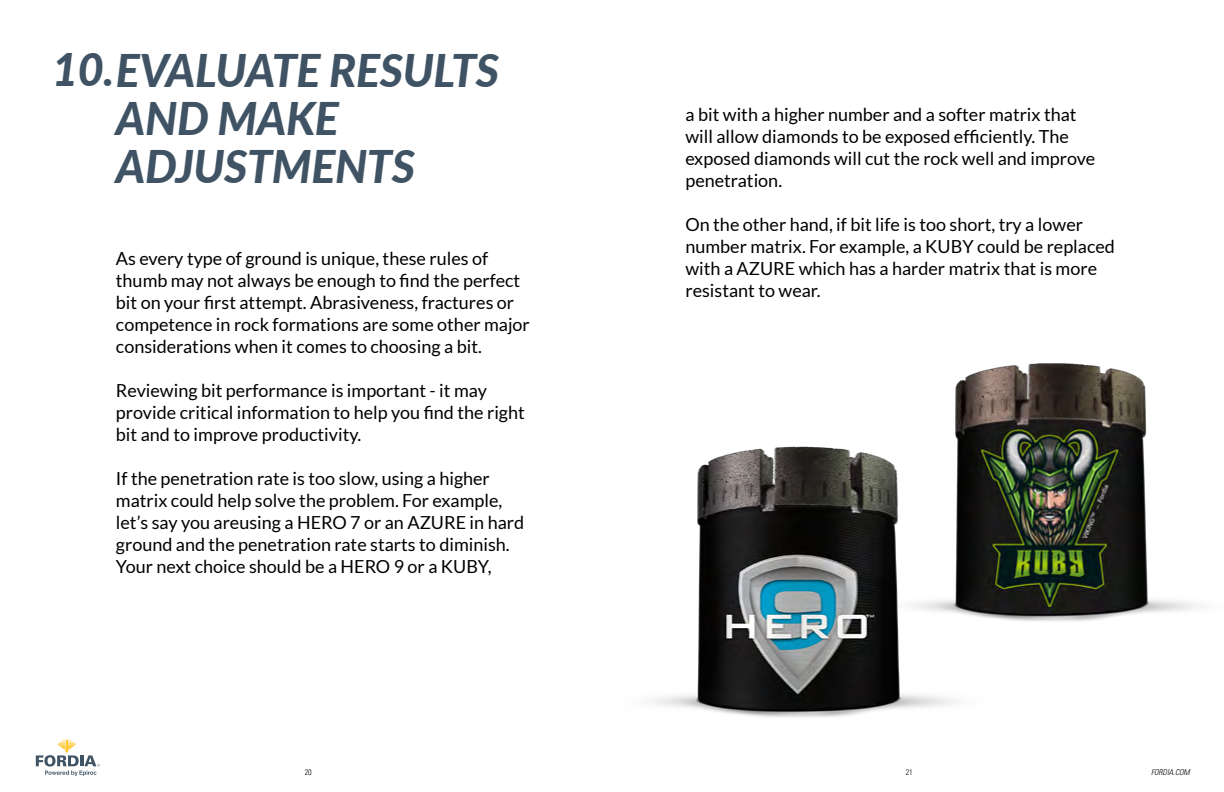
<style>
.page{position:relative;width:1224px;height:792px;background:#fff}
.page>*{position:absolute;margin:0;border:0;box-sizing:border-box;transform-origin:0 0}
.t1{font:italic 800 45px/48px "Lato";letter-spacing:-.01em;color:#3f5364}
.t2{font:18px/22px "Lato";color:#000}
.t3{font:italic 300 condensed 8px "Univers LT Std";color:#000}
.t4{font:300 condensed 8px "Univers LT Std";color:#000}
</style>
<div class="page">
<svg style="left:36px;top:739px;width:64px;height:37px"></svg>
<img style="left:955px;top:363px;width:245px;height:258px">
<img style="left:651px;top:446px;width:337px;height:271px">
<h1 class="t1" style="left:116px;top:45px;width:385px;text-indent:-64px">10.EVALUATE RESULTS<br>AND MAKE<br>ADJUSTMENTS</h1>
<p class="t2" style="left:116px;top:247px;width:415px">As every type of ground is unique, these rules of thumb may not always be enough to find the perfect bit on your first attempt. Abrasiveness, fractures or competence in rock formations are some other major considerations when it comes to choosing a bit.</p>
<p class="t2" style="left:116px;top:379px;width:410px">Reviewing bit performance is important - it may provide critical information to help you find the right bit and to improve productivity.</p>
<p class="t2" style="left:116px;top:467px;width:410px">If the penetration rate is too slow, using a higher matrix could help solve the problem. For example, let’s say you areusing a HERO 7 or an AZURE in hard ground and the penetration rate starts to diminish.<br>Your next choice should be a HERO 9 or a KUBY,</p>
<p class="t2" style="left:685px;top:103px;width:411px">a bit with a higher number and a softer matrix that will allow diamonds to be exposed efficiently. The exposed diamonds will cut the rock well and improve penetration.</p>
<p class="t2" style="left:685px;top:213px;width:431px">On the other hand, if bit life is too short, try a lower number matrix. For example, a KUBY could be replaced with a AZURE which has a harder matrix that is more resistant to wear.</p>
<p class="t4" style="left:305px;top:768px;width:9px">20</p>
<p class="t4" style="left:906px;top:768px;width:9px">21</p>
<p class="t3" style="left:1151px;top:768px;width:40px">FORDIA.COM</p>
</div>
